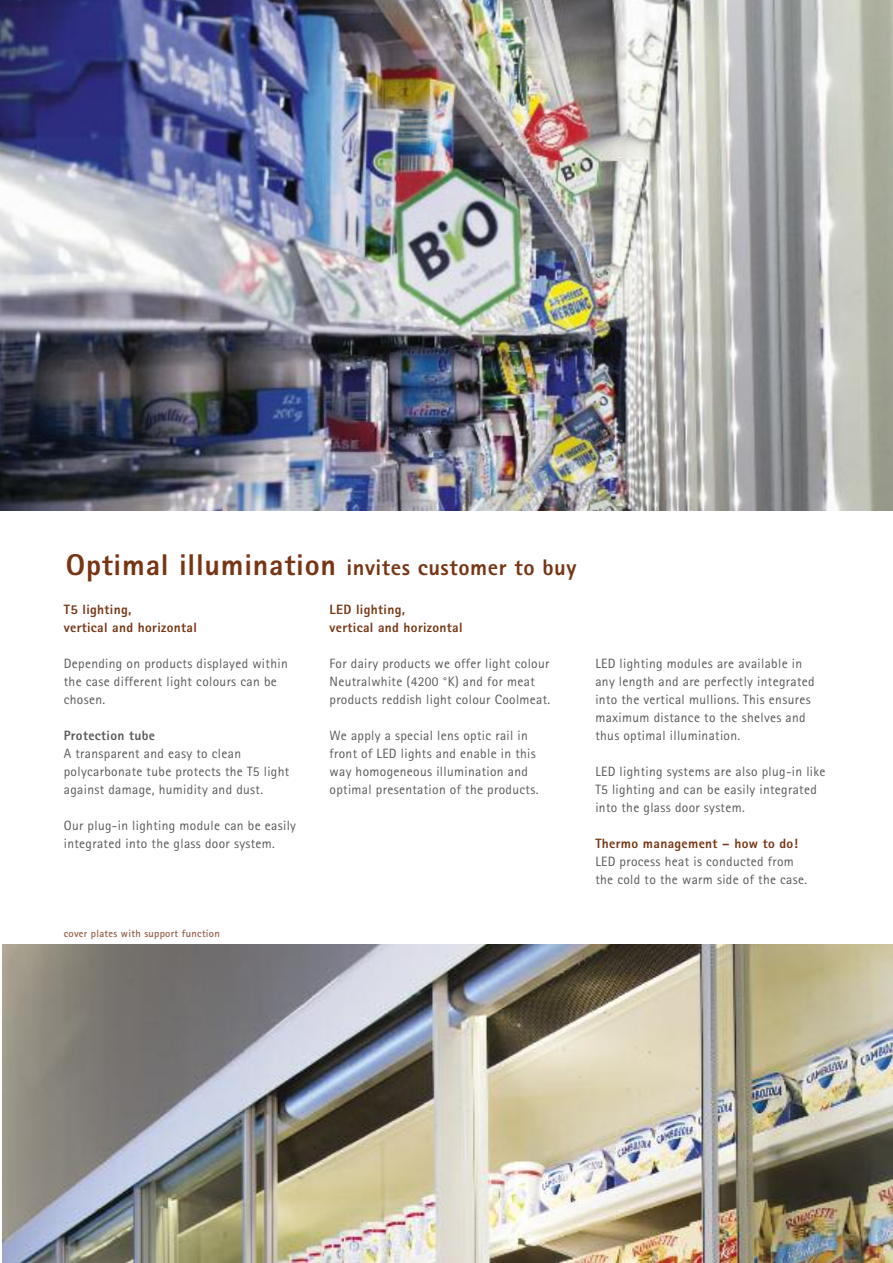
<style>
.page{position:relative;width:893px;height:1263px;background:#fff}
.page>*{position:absolute;margin:0;border:0;box-sizing:border-box;transform-origin:0 0}
.t1{font:800 22.5px "Rotis Sans Serif";letter-spacing:.025em;color:#773514}
.t2{font:13.5px/18px "Rotis Sans Serif";letter-spacing:.025em;color:#58595c}
.t3{font:800 13.5px/18px "Rotis Sans Serif";letter-spacing:.025em;color:#773514}
.t4{font:800 13.5px "Rotis Sans Serif";letter-spacing:.025em;color:#58595c}
.t5{font:700 10.5px "Rotis Sans Serif";letter-spacing:.025em;color:#925d43}
.s1{font-size:30px}
</style>
<div class="page">
<img style="left:2px;top:944px;width:891px;height:319px">
<img style="left:0;top:0;width:893px;height:510px">
<h1 class="t1" style="left:66px;top:554px;width:512px"><span class="s1">Optimal illumination</span> invites customer to buy</h1>
<p class="t3" style="left:64px;top:600px;width:135px">T5 lighting,<br>vertical and horizontal</p>
<p class="t2" style="left:64px;top:654px;width:225px">Depending on products displayed within the case different light colours can be chosen.</p>
<p class="t4" style="left:64px;top:727px;width:93px">Protection tube</p>
<p class="t2" style="left:64px;top:744px;width:227px">A transparent and easy to clean polycarbonate tube protects the T5 light against damage, humidity and dust.</p>
<p class="t2" style="left:64px;top:816px;width:234px">Our plug-in lighting module can be easily integrated into the glass door system.</p>
<p class="t5" style="left:64px;top:927px;width:158px">cover plates with support function</p>
<p class="t3" style="left:330px;top:600px;width:135px">LED lighting,<br>vertical and horizontal</p>
<p class="t2" style="left:330px;top:654px;width:222px">For dairy products we offer light colour<br>Neutralwhite (4200 °K) and for meat products reddish light colour Coolmeat.</p>
<p class="t2" style="left:330px;top:726px;width:210px">We apply a special lens optic rail in front of LED lights and enable in this way homogeneous illumination and optimal presentation of the products.</p>
<p class="t2" style="left:595px;top:654px;width:221px">LED lighting modules are available in any length and are perfectly integrated into the vertical mullions. This ensures maximum distance to the shelves and thus optimal illumination.</p>
<p class="t2" style="left:595px;top:762px;width:232px">LED lighting systems are also plug-in like<br>T5 lighting and can be easily integrated into the glass door system.</p>
<p class="t3" style="left:595px;top:834px;width:204px">Thermo management – how to do!</p>
<p class="t2" style="left:595px;top:852px;width:213px">LED process heat is conducted from the cold to the warm side of the case.</p>
</div>
